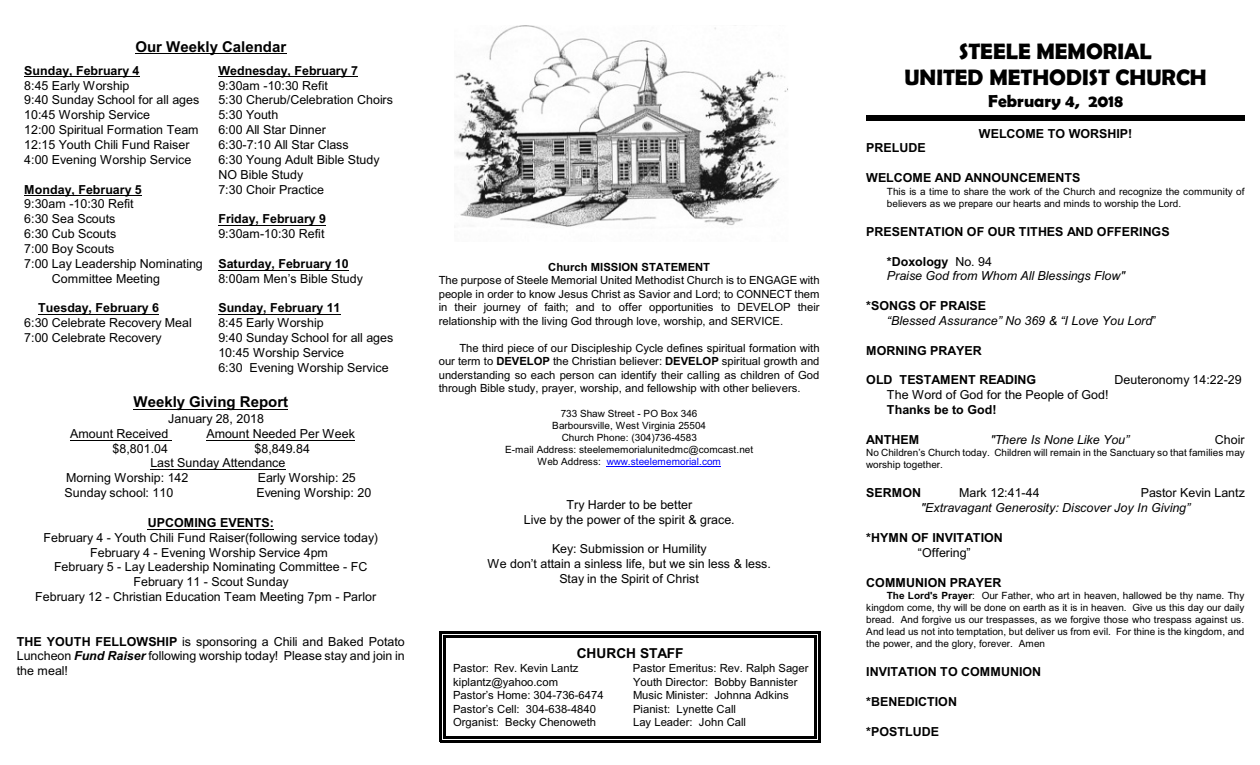
<style>
.page{position:relative;width:1260px;height:765px;background:#fff}
.page>*{position:absolute;margin:0;border:0;box-sizing:border-box;transform-origin:0 0}
.t1{font:700 22.5px/26.4px "Berlin Sans FB Demi";color:#000;text-align:center}
.t2{font:700 17.5px "Berlin Sans FB Demi";letter-spacing:.005em;color:#000}
.t3{font:700 15px "Arial";color:#000}
.t4{font:700 13.75px "Arial";color:#000}
.t5{font:12.5px/14.9px "Arial";color:#000}
.t6{font:700 12.5px "Arial";color:#000}
.t7{font:italic 12.5px/14.9px "Arial";color:#000}
.t8{font:11.25px/13.5px "Arial";color:#000;text-align:justify}
.t9{font:700 11.25px "Arial";color:#000}
.t10{font:10px/12px "Arial";color:#000}
.s1{font-weight:700}
.s2{font-weight:700;font-style:italic}
.s3{color:#00f}
.s4{font-weight:700;font-style:normal}
.s5{font-style:normal}
</style>
<div class="page">
<img style="left:455px;top:25px;width:333px;height:202px">
<hr style="left:443px;top:635px;width:3px;height:104px;background:#000">
<hr style="left:815px;top:635px;width:2px;height:104px;background:#000">
<hr style="left:443px;top:635px;width:374px;height:2px;background:#000">
<hr style="left:443px;top:736px;width:374px;height:3px;background:#000">
<hr style="left:440px;top:632px;width:2px;height:110px;background:#000">
<hr style="left:818px;top:632px;width:3px;height:110px;background:#000">
<hr style="left:440px;top:632px;width:380px;height:2px;background:#000">
<hr style="left:440px;top:740px;width:380px;height:2px;background:#000">
<hr style="left:135px;top:54px;width:151px;height:1px;background:#000">
<hr style="left:24px;top:76px;width:115px;height:1px;background:#000">
<hr style="left:24px;top:196px;width:118px;height:1px;background:#000">
<hr style="left:38px;top:314px;width:121px;height:1px;background:#000">
<hr style="left:218px;top:76px;width:140px;height:1px;background:#000">
<hr style="left:218px;top:225px;width:108px;height:1px;background:#000">
<hr style="left:218px;top:270px;width:131px;height:1px;background:#000">
<hr style="left:218px;top:314px;width:122px;height:1px;background:#000">
<hr style="left:134px;top:409px;width:154px;height:1px;background:#000">
<hr style="left:70px;top:440px;width:102px;height:1px;background:#000">
<hr style="left:206px;top:440px;width:149px;height:1px;background:#000">
<hr style="left:150px;top:470px;width:135px;height:1px;background:#000">
<hr style="left:148px;top:529px;width:126px;height:1px;background:#000">
<hr style="left:607px;top:467px;width:114px;height:1px;background:#00f">
<hr style="left:866px;top:115px;width:378px;height:2px;background:#000">
<hr style="left:866px;top:119px;width:378px;height:2px;background:#000">
<p class="t3" style="left:135px;top:41px;width:152px">Our Weekly Calendar</p>
<p class="t6" style="left:24px;top:66px;width:117px">Sunday, February 4</p>
<p class="t5" style="left:24px;top:79px;width:177px">8:45 Early Worship<br>9:40 Sunday School for all ages<br>10:45 Worship Service<br>12:00 Spiritual Formation Team<br>12:15 Youth Chili Fund Raiser<br>4:00 Evening Worship Service</p>
<p class="t6" style="left:24px;top:184px;width:119px">Monday, February 5</p>
<p class="t5" style="left:24px;top:198px;width:111px">9:30am -10:30 Refit</p>
<p class="t5" style="left:24px;top:213px;width:93px">6:30 Sea Scouts</p>
<p class="t5" style="left:24px;top:227px;width:93px">6:30 Cub Scouts</p>
<p class="t5" style="left:24px;top:242px;width:92px">7:00 Boy Scouts</p>
<p class="t5" style="left:24px;top:257px;width:180px">7:00 Lay Leadership Nominating</p>
<p class="t5" style="left:52px;top:272px;width:110px">Committee Meeting</p>
<p class="t6" style="left:38px;top:303px;width:122px">Tuesday, February 6</p>
<p class="t5" style="left:24px;top:316px;width:169px">6:30 Celebrate Recovery Meal<br>7:00 Celebrate Recovery</p>
<p class="t6" style="left:218px;top:66px;width:141px">Wednesday, February 7</p>
<p class="t5" style="left:218px;top:79px;width:176px">9:30am -10:30 Refit<br>5:30 Cherub/Celebration Choirs<br>5:30 Youth<br>6:00 All Star Dinner<br>6:30-7:10 All Star Class<br>6:30 Young Adult Bible Study<br>NO Bible Study<br>7:30 Choir Practice</p>
<p class="t6" style="left:218px;top:214px;width:109px">Friday, February 9</p>
<p class="t5" style="left:218px;top:227px;width:108px">9:30am-10:30 Refit</p>
<p class="t6" style="left:218px;top:259px;width:132px">Saturday, February 10</p>
<p class="t5" style="left:218px;top:272px;width:146px">8:00am Men’s Bible Study</p>
<p class="t6" style="left:218px;top:303px;width:124px">Sunday, February 11</p>
<p class="t5" style="left:218px;top:316px;width:176px">8:45 Early Worship<br>9:40 Sunday School for all ages<br>10:45 Worship Service<br>6:30 Evening Worship Service</p>
<p class="t3" style="left:134px;top:396px;width:156px">Weekly Giving Report</p>
<p class="t5" style="left:70px;top:412px;width:196px;text-indent:98px">January 28, 2018<br>Amount Received</p>
<p class="t5" style="left:206px;top:427px;width:150px">Amount Needed Per Week</p>
<p class="t5" style="left:113px;top:442px;width:57px">$8,801.04</p>
<p class="t5" style="left:255px;top:442px;width:57px">$8,849.84</p>
<p class="t5" style="left:150px;top:457px;width:136px">Last Sunday Attendance</p>
<p class="t5" style="left:66px;top:472px;width:124px">Morning Worship: 142</p>
<p class="t5" style="left:258px;top:472px;width:100px">Early Worship: 25</p>
<p class="t5" style="left:65px;top:486px;width:110px">Sunday school: 110</p>
<p class="t5" style="left:256px;top:486px;width:116px">Evening Worship: 20</p>
<p class="t6" style="left:148px;top:518px;width:128px">UPCOMING EVENTS:</p>
<p class="t5" style="left:43px;top:531px;width:336px">February 4 - Youth Chili Fund Raiser(following service today)</p>
<p class="t5" style="left:90px;top:546px;width:239px">February 4 - Evening Worship Service 4pm</p>
<p class="t5" style="left:54px;top:561px;width:315px">February 5 - Lay Leadership Nominating Committee - FC</p>
<p class="t5" style="left:134px;top:576px;width:157px">February 11 - Scout Sunday</p>
<p class="t5" style="left:35px;top:590px;width:342px">February 12 - Christian Education Team Meeting 7pm - Parlor</p>
<p class="t5" style="left:17px;top:635px;width:390px;text-align:justify"><span class="s1">THE YOUTH FELLOWSHIP</span> is sponsoring a Chili and Baked Potato Luncheon <span class="s2">Fund Raiser</span> following worship today! Please stay and join in the meal!</p>
<p class="t9" style="left:548px;top:263px;width:163px">Church MISSION STATEMENT</p>
<p class="t8" style="left:439px;top:275px;width:382px">The purpose of Steele Memorial United Methodist Church is to ENGAGE with people in order to know Jesus Christ as Savior and Lord; to CONNECT them in their journey of faith; and to offer opportunities to DEVELOP their relationship with the living God through love, worship, and SERVICE.</p>
<p class="t8" style="left:439px;top:342px;width:382px;text-indent:21px">The third piece of our Discipleship Cycle defines spiritual formation with our term to <span class="s1">DEVELOP</span> the Christian believer: <span class="s1">DEVELOP</span> spiritual growth and understanding so each person can identify their calling as children of God through Bible study, prayer, worship, and fellowship with other believers.</p>
<p class="t10" style="left:505px;top:408px;width:250px;text-align:center">733 Shaw Street - PO Box 346<br>Barboursville, West Virginia 25504<br>Church Phone: (304)736-4583<br>E-mail Address: steelememorialunitedmc@comcast.net Web Address: <span class="s3">www.steelememorial.com</span></p>
<p class="t5" style="left:524px;top:498px;width:212px;text-align:center">Try Harder to be better<br>Live by the power of the spirit &amp; grace.</p>
<p class="t5" style="left:487px;top:543px;width:285px;text-align:center">Key: Submission or Humility<br>We don’t attain a sinless life, but we sin less &amp; less.<br>Stay in the Spirit of Christ</p>
<p class="t4" style="left:577px;top:648px;width:108px">CHURCH STAFF</p>
<p class="t8" style="left:453px;top:663px;width:127px">Pastor: Rev. Kevin Lantz</p>
<p class="t8" style="left:633px;top:663px;width:177px">Pastor Emeritus: Rev. Ralph Sager</p>
<p class="t8" style="left:453px;top:676px;width:107px">kiplantz@yahoo.com</p>
<p class="t8" style="left:633px;top:676px;width:166px">Youth Director: Bobby Bannister</p>
<p class="t8" style="left:453px;top:690px;width:152px">Pastor’s Home: 304-736-6474</p>
<p class="t8" style="left:633px;top:690px;width:157px">Music Minister: Johnna Adkins</p>
<p class="t8" style="left:453px;top:703px;width:144px">Pastor’s Cell: 304-638-4840</p>
<p class="t8" style="left:633px;top:703px;width:104px">Pianist: Lynette Call</p>
<p class="t8" style="left:453px;top:717px;width:144px">Organist: Becky Chenoweth</p>
<p class="t8" style="left:633px;top:717px;width:114px">Lay Leader: John Call</p>
<h1 class="t1" style="left:904px;top:37px;width:304px">STEELE MEMORIAL<br>UNITED METHODIST CHURCH</h1>
<h2 class="t2" style="left:988px;top:91px;width:136px">February 4, 2018</h2>
<p class="t6" style="left:979px;top:128px;width:155px">WELCOME TO WORSHIP!</p>
<p class="t6" style="left:866px;top:143px;width:61px">PRELUDE</p>
<p class="t6" style="left:866px;top:173px;width:216px">WELCOME AND ANNOUNCEMENTS</p>
<p class="t10" style="left:887px;top:186px;width:359px">This is a time to share the work of the Church and recognize the community of believers as we prepare our hearts and minds to worship the Lord.</p>
<p class="t6" style="left:866px;top:227px;width:305px">PRESENTATION OF OUR TITHES AND OFFERINGS</p>
<p class="t7" style="left:887px;top:255px;width:239px"><span class="s4">*Doxology</span> <span class="s5">No. 94<br></span>Praise God from Whom All Blessings Flow"</p>
<p class="t7" style="left:887px;top:299px;width:271px;text-indent:-21px"><span class="s4">*SONGS OF PRAISE<br></span>“Blessed Assurance” No 369 &amp; “I Love You Lord<span class="s5">”</span></p>
<p class="t6" style="left:866px;top:345px;width:117px">MORNING PRAYER</p>
<p class="t6" style="left:866px;top:375px;width:172px">OLD TESTAMENT READING</p>
<p class="t5" style="left:1115px;top:374px;width:129px">Deuteronomy 14:22-29</p>
<p class="t5" style="left:887px;top:388px;width:223px">The Word of God for the People of God!</p>
<p class="t6" style="left:887px;top:405px;width:111px">Thanks be to God!</p>
<p class="t6" style="left:866px;top:435px;width:55px">ANTHEM</p>
<p class="t7" style="left:990px;top:433px;width:140px">"There Is None Like You”</p>
<p class="t5" style="left:1215px;top:433px;width:31px">Choir</p>
<p class="t10" style="left:866px;top:448px;width:380px">No Children’s Church today. Children will remain in the Sanctuary so that families may worship together.</p>
<p class="t6" style="left:866px;top:488px;width:56px">SERMON</p>
<p class="t5" style="left:959px;top:487px;width:82px">Mark 12:41-44</p>
<p class="t5" style="left:1141px;top:487px;width:106px">Pastor Kevin Lantz</p>
<p class="t7" style="left:921px;top:502px;width:271px">"Extravagant Generosity: Discover Joy In Giving”</p>
<p class="t6" style="left:866px;top:533px;width:138px">*HYMN OF INVITATION</p>
<p class="t5" style="left:918px;top:546px;width:54px">“Offering”</p>
<p class="t6" style="left:866px;top:577px;width:137px">COMMUNION PRAYER</p>
<p class="t10" style="left:866px;top:590px;width:380px;text-align:justify;text-indent:21px"><span class="s1">The Lord's Prayer</span>: Our Father, who art in heaven, hallowed be thy name. Thy kingdom come, thy will be done on earth as it is in heaven. Give us this day our daily bread. And forgive us our trespasses, as we forgive those who trespass against us.<br>And lead us not into temptation, but deliver us from evil. For thine is the kingdom, and the power, and the glory, forever. Amen</p>
<p class="t6" style="left:866px;top:667px;width:177px">INVITATION TO COMMUNION</p>
<p class="t6" style="left:866px;top:697px;width:92px">*BENEDICTION</p>
<p class="t6" style="left:866px;top:726px;width:74px">*POSTLUDE</p>
</div>
